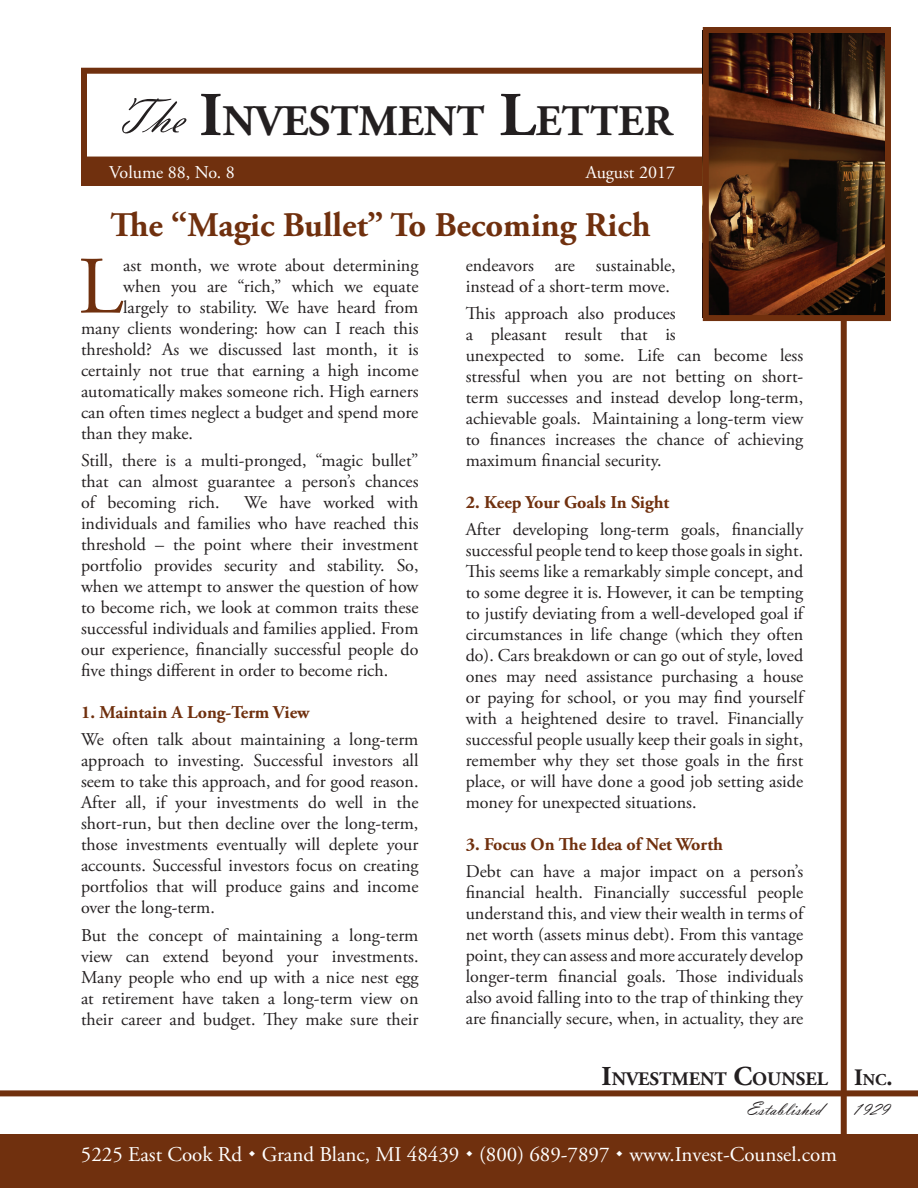
<style>
.page{position:relative;width:918px;height:1188px;background:#fff}
.page>*{position:absolute;margin:0;border:0;box-sizing:border-box;transform-origin:0 0}
.t1{font:81.3px "Adobe Garamond Pro";color:#70300e}
.t2{font:700 43.5px "Adobe Garamond Pro";color:#231f20}
.t3{font:700 34.5px "Adobe Garamond Pro";color:#70300e}
.t4{font:21px "Adobe Garamond Pro";color:#fff}
.t5{font:19.8px "Vladimir Script";color:#231f20}
.t6{font:700 19.05px "Adobe Garamond Pro";color:#231f20}
.t7{font:18px/21px "Adobe Garamond Pro";color:#231f20;text-align:justify}
.t8{font:700 18px "Adobe Garamond Pro";color:#70300e}
.t9{font:18px "Adobe Garamond Pro";color:#fff}
.s1{font-family:"Vladimir Script";font-weight:400;font-size:51.3px}
.s2{font-size:62.1px}
.s3{font-size:27.3px}
.s4{font-size:23.55px}
.s5{font-size:16.5px}
</style>
<div class="page">
<div style="left:841px;top:45px;width:6px;height:1143px;background:#70300e"></div>
<div style="left:0;top:1090px;width:918px;height:6px;background:#70300e"></div>
<div style="left:81px;top:68px;width:809px;height:95px;background:#fff;border:6px solid #70300e"></div>
<div style="left:81px;top:159px;width:632px;height:27px;background:#70300e"></div>
<div style="left:0;top:1134px;width:918px;height:54px;background:#70300e"></div>
<img style="left:710px;top:34px;width:174px;height:280px">
<div style="left:703px;top:27px;width:188px;height:294px;border:6px solid #70300e"></div>
<p class="t2" style="left:115px;top:96px;width:559px"><span class="s1">The</span> <span class="s2">I</span>NVESTMENT <span class="s2">L</span>ETTER</p>
<p class="t9" style="left:109px;top:162px;width:127px">Volume 88, No. 8</p>
<p class="t9" style="left:586px;top:162px;width:91px">August 2017</p>
<p class="t3" style="left:110px;top:205px;width:542px">The “Magic Bullet” To Becoming Rich</p>
<p class="t7" style="left:466px;top:255px;width:212px">endeavors are sustainable, instead of a short-term move.</p>
<p class="t7" style="left:466px;top:304px;width:339px;text-align:left">This approach also produces<br>a pleasant result that is<br>unexpected to some. Life can become less stressful when you are not betting on short&shy;term successes and instead develop long-term, achievable goals. Maintaining a long-term view to finances increases the chance of achieving maximum financial security.</p>
<p class="t8" style="left:466px;top:491px;width:205px">2. Keep Your Goals In Sight</p>
<p class="t7" style="left:466px;top:520px;width:339px">After developing long-term goals, financially successful people tend to keep those goals in sight.<br>This seems like a remarkably simple concept, and to some degree it is. However, it can be tempting to justify deviating from a well-developed goal if circumstances in life change (which they often do). Cars breakdown or can go out of style, loved ones may need assistance purchasing a house or paying for school, or you may find yourself with a heightened desire to travel. Financially successful people usually keep their goals in sight, remember why they set those goals in the first place, or will have done a good job setting aside money for unexpected situations.</p>
<p class="t8" style="left:466px;top:833px;width:259px">3. Focus On The Idea of Net Worth</p>
<p class="t7" style="left:466px;top:862px;width:339px">Debt can have a major impact on a person’s financial health. Financially successful people understand this, and view their wealth in terms of net worth (assets minus debt). From this vantage point, they can assess and more accurately develop longer-term financial goals. Those individuals also avoid falling into to the trap of thinking they are financially secure, when, in actuality, they are</p>
<p class="t1" style="left:78px;top:238px;width:46px">L</p>
<p class="t7" style="left:123px;top:255px;width:297px">ast month, we wrote about determining</p>
<p class="t7" style="left:123px;top:276px;width:297px">when you are “rich,” which we equate</p>
<p class="t7" style="left:123px;top:297px;width:297px">largely to stability. We have heard from</p>
<p class="t7" style="left:81px;top:318px;width:339px">many clients wondering: how can I reach this</p>
<p class="t7" style="left:81px;top:339px;width:339px">threshold? As we discussed last month, it is</p>
<p class="t7" style="left:81px;top:360px;width:339px">certainly not true that earning a high income</p>
<p class="t7" style="left:81px;top:381px;width:339px">automatically makes someone rich. High earners</p>
<p class="t7" style="left:81px;top:402px;width:339px">can often times neglect a budget and spend more</p>
<p class="t7" style="left:81px;top:423px;width:114px">than they make.</p>
<p class="t7" style="left:81px;top:451px;width:339px">Still, there is a multi-pronged, “magic bullet” that can almost guarantee a person’s chances of becoming rich.</p>
<p class="t7" style="left:81px;top:493px;width:339px;text-indent:163px">We have worked with individuals and families who have reached this threshold – the point where their investment portfolio provides security and stability. So, when we attempt to answer the question of how to become rich, we look at common traits these successful individuals and families applied. From our experience, financially successful people do five things different in order to become rich.</p>
<p class="t8" style="left:81px;top:701px;width:230px">1. Maintain A Long-Term View</p>
<p class="t7" style="left:81px;top:730px;width:339px">We often talk about maintaining a long-term approach to investing. Successful investors all seem to take this approach, and for good reason.<br>After all, if your investments do well in the short-run, but then decline over the long-term, those investments eventually will deplete your accounts. Successful investors focus on creating portfolios that will produce gains and income over the long-term.</p>
<p class="t7" style="left:81px;top:925px;width:339px">But the concept of maintaining a long-term view can extend beyond your investments.<br>Many people who end up with a nice nest egg at retirement have taken a long-term view on their career and budget. They make sure their</p>
<p class="t6" style="left:602px;top:1068px;width:292px"><span class="s3">I</span>NVESTMENT <span class="s3">C</span>OUNSEL <span class="s4">I</span><span class="s5">NC</span><span class="s4">.</span></p>
<p class="t5" style="left:747px;top:1097px;width:77px">Established</p>
<p class="t5" style="left:852px;top:1097px;width:38px">1929</p>
<p class="t4" style="left:81px;top:1142px;width:758px">5225 East Cook Rd Grand Blanc, MI 48439 (800) 689-7897 www.Invest-Counsel.com</p>
</div>
